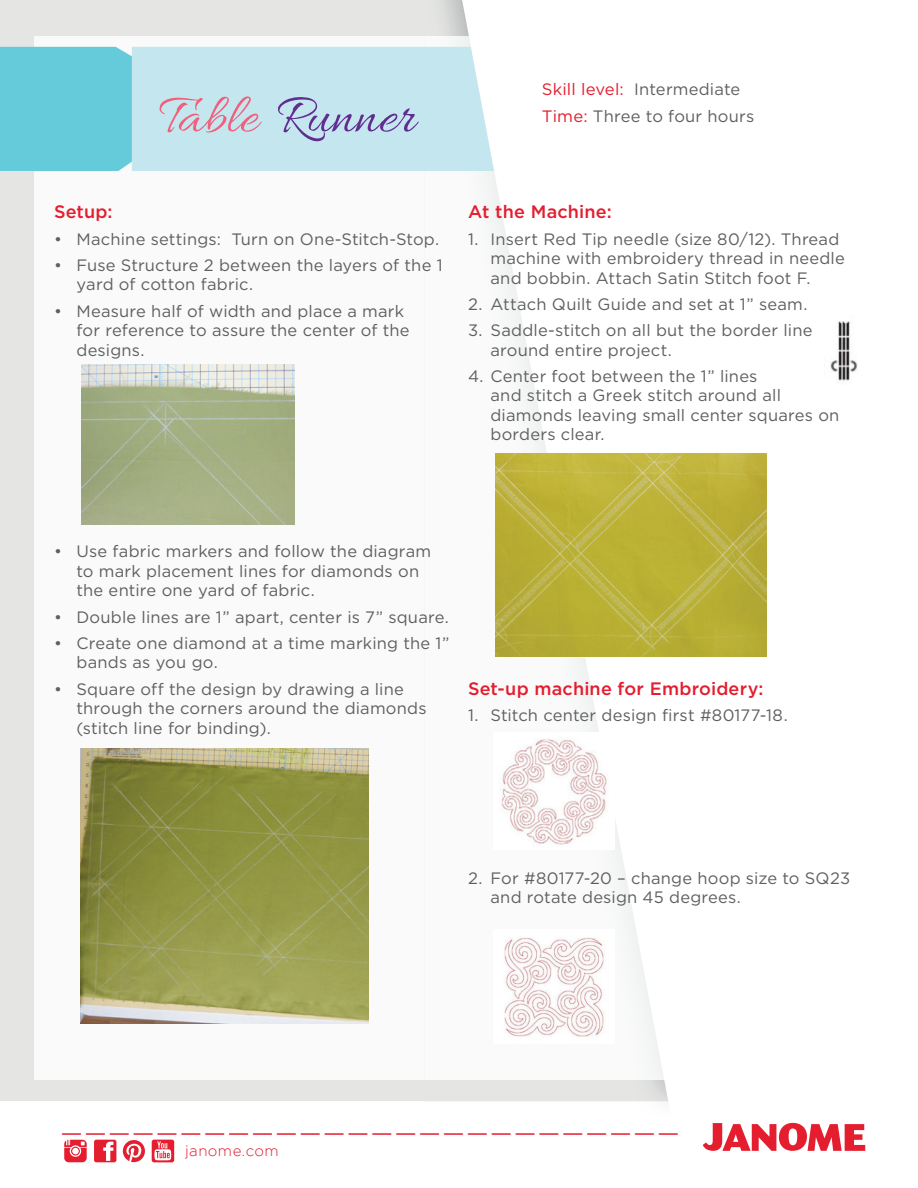
<style>
.page{position:relative;width:918px;height:1188px;background:#fff}
.page>*{position:absolute;margin:0;border:0;box-sizing:border-box;transform-origin:0 0}
.t1{font:57px "Allura";color:#612d91}
.t2{font:500 18px "Gotham HTF";letter-spacing:.01em;color:#e41d2f}
.t3{font:16.5px/19.5px "Gotham HTF";letter-spacing:.01em;color:#5f5f62}
.t4{font:300 15px "Gotham";letter-spacing:.025em;color:#e41d2f}
.s1{color:#f0617c}
.s2{color:#e41d2f}
</style>
<div class="page">
<svg style="left:703px;top:1123px;width:162px;height:28px"></svg>
<svg style="left:63px;top:1133px;width:614px;height:29px"></svg>
<div style="left:0;top:0;width:918px;height:1101px;background:#e5e6e4"></div>
<div style="left:34px;top:36px;width:390px;height:1044px;background:#f9faf9"></div>
<div style="left:424px;top:36px;width:36px;height:1044px;background:#f9faf9"></div>
<div style="left:0;top:47px;width:132px;height:124px;background:#65cada"></div>
<div style="left:132px;top:47px;width:328px;height:124px;background:#c4e7ef"></div>
<div style="left:460px;top:0;width:458px;height:1102px;background:#fff"></div>
<img style="left:81px;top:365px;width:213px;height:159px">
<img style="left:495px;top:453px;width:272px;height:204px">
<img style="left:493px;top:733px;width:122px;height:117px">
<img style="left:493px;top:929px;width:122px;height:115px">
<img style="left:824px;top:315px;width:40px;height:69px">
<img style="left:80px;top:749px;width:289px;height:274px">
<h1 class="t1" style="left:159px;top:85px;width:258px"><span class="s1">Table</span> Runner</h1>
<p class="t2" style="left:54px;top:202px;width:60px">Setup:</p>
<p class="t3" style="left:54px;top:229px;width:387px">• Machine settings: Turn on One-Stitch-Stop.</p>
<p class="t3" style="left:77px;top:255px;width:368px;text-indent:-23px">• Fuse Structure 2 between the layers of the 1 yard of cotton fabric.</p>
<p class="t3" style="left:77px;top:301px;width:335px;text-indent:-23px">• Measure half of width and place a mark for reference to assure the center of the designs.</p>
<p class="t3" style="left:542px;top:79px;width:200px"><span class="s2">Skill level:</span> Intermediate</p>
<p class="t3" style="left:542px;top:107px;width:214px"><span class="s2">Time:</span> Three to four hours</p>
<p class="t2" style="left:468px;top:202px;width:145px">At the Machine:</p>
<p class="t3" style="left:491px;top:229px;width:356px;text-indent:-23px">1. Insert Red Tip needle (size 80/12). Thread machine with embroidery thread in needle and bobbin. Attach Satin Stitch foot F.</p>
<p class="t3" style="left:468px;top:294px;width:341px">2. Attach Quilt Guide and set at 1” seam.</p>
<p class="t3" style="left:491px;top:320px;width:324px;text-indent:-23px">3. Saddle-stitch on all but the border line around entire project.</p>
<p class="t3" style="left:491px;top:366px;width:350px;text-indent:-23px">4. Center foot between the 1” lines<br>and stitch a Greek stitch around all diamonds leaving small center squares on borders clear.</p>
<p class="t3" style="left:77px;top:541px;width:356px;text-indent:-23px">• Use fabric markers and follow the diagram to mark placement lines for diamonds on the entire one yard of fabric.</p>
<p class="t3" style="left:54px;top:607px;width:396px">• Double lines are 1” apart, center is 7” square.</p>
<p class="t3" style="left:77px;top:633px;width:374px;text-indent:-23px">• Create one diamond at a time marking the 1” bands as you go.</p>
<p class="t3" style="left:77px;top:679px;width:352px;text-indent:-23px">• Square off the design by drawing a line through the corners around the diamonds (stitch line for binding).</p>
<p class="t2" style="left:468px;top:678px;width:297px">Set-up machine for Embroidery:</p>
<p class="t3" style="left:468px;top:705px;width:321px">1. Stitch center design first #80177-18.</p>
<p class="t3" style="left:491px;top:868px;width:361px;text-indent:-23px">2. For #80177-20 – change hoop size to SQ23 and rotate design 45 degrees.</p>
<p class="t4" style="left:185px;top:1143px;width:95px">janome.com</p>
</div>
